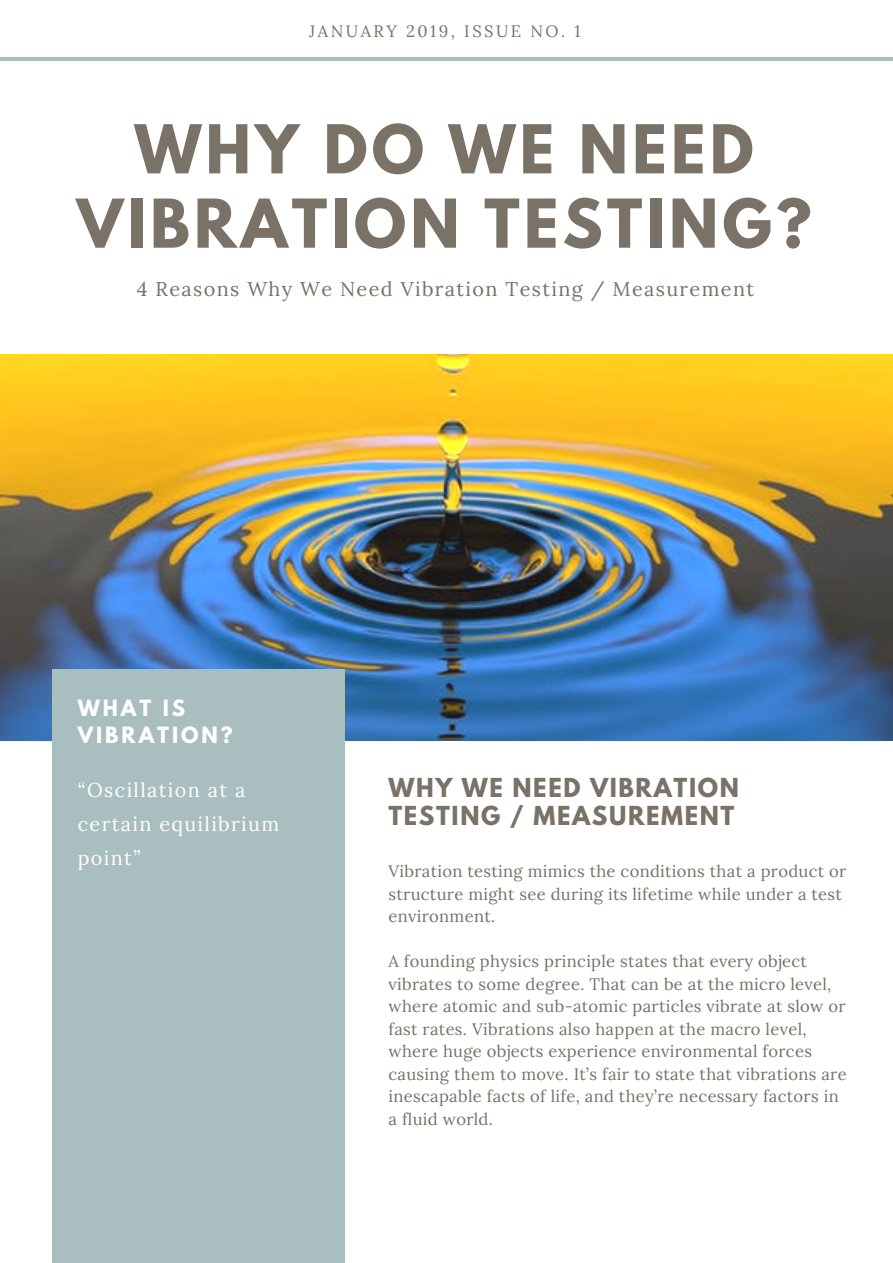
<style>
.page{position:relative;width:893px;height:1263px;background:#fff}
.page>*{position:absolute;margin:0;border:0;box-sizing:border-box;transform-origin:0 0}
.t1{font:700 59.55px/74.2px "League Spartan";letter-spacing:.07em;color:#7a7167;text-align:center}
.t2{font:700 23.25px/28.2px "League Spartan";letter-spacing:.07em;color:#7a7167}
.t3{font:19.8px "Lora";letter-spacing:.07em;color:#7a7167}
.t4{font:19.8px/33.8px "Lora";letter-spacing:.07em;color:#fff}
.t5{font:700 19.8px/27px "League Spartan";letter-spacing:.15em;color:#fff}
.t6{font:16.5px/22.5px "Lora";letter-spacing:.02em;color:#7a7167}
.t7{font:16.5px "Lora";letter-spacing:.15em;color:#7a7167}
</style>
<div class="page">
<hr style="left:0;top:57px;width:893px;height:4px;background:#a9bebe">
<img style="left:0;top:355px;width:893px;height:386px">
<div style="left:52px;top:669px;width:293px;height:594px;background:#a9bebe"></div>
<p class="t7" style="left:309px;top:21px;width:273px">JANUARY 2019, ISSUE NO. 1</p>
<h1 class="t1" style="left:77px;top:120px;width:736px">WHY DO WE NEED<br>VIBRATION TESTING?</h1>
<p class="t3" style="left:137px;top:276px;width:619px">4 Reasons Why We Need Vibration Testing / Measurement</p>
<p class="t5" style="left:78px;top:697px;width:156px">WHAT IS<br>VIBRATION?</p>
<p class="t4" style="left:78px;top:773px;width:203px">“Oscillation at a certain equilibrium point”</p>
<h2 class="t2" style="left:388px;top:776px;width:352px">WHY WE NEED VIBRATION<br>TESTING / MEASUREMENT</h2>
<p class="t6" style="left:388px;top:860px;width:459px">Vibration testing mimics the conditions that a product or structure might see during its lifetime while under a test environment.</p>
<p class="t6" style="left:388px;top:950px;width:460px">A founding physics principle states that every object vibrates to some degree. That can be at the micro level, where atomic and sub-atomic particles vibrate at slow or fast rates. Vibrations also happen at the macro level, where huge objects experience environmental forces causing them to move. It’s fair to state that vibrations are inescapable facts of life, and they’re necessary factors in a fluid world.</p>
</div>
